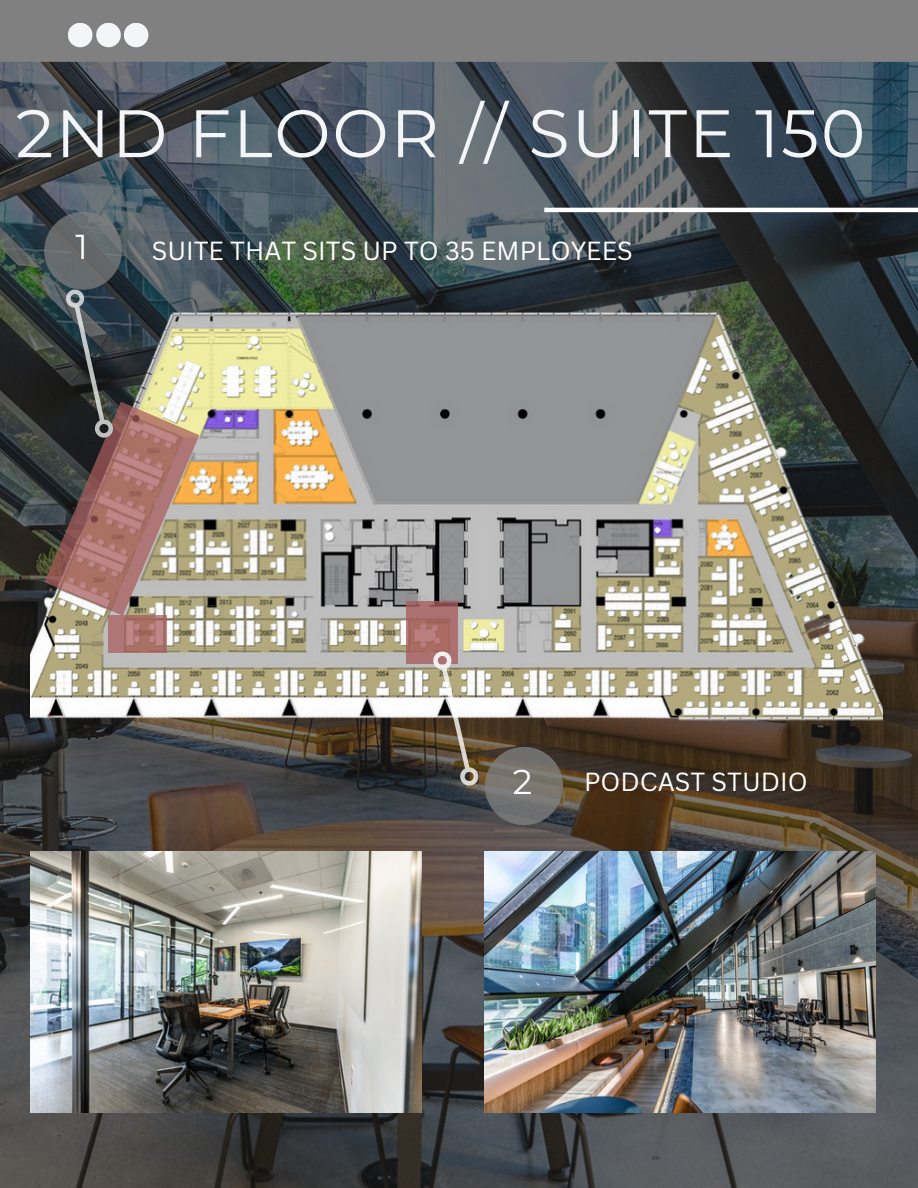
<style>
.page{position:relative;width:918px;height:1188px;background:#fff}
.page>*{position:absolute;margin:0;border:0;box-sizing:border-box;transform-origin:0 0}
.t1{font:67.05px "Montserrat";letter-spacing:.03em;color:#f3f5f9}
.t2{font:34.5px "Montserrat";color:#fff}
.t3{font:25.5px "Canva Sans";color:#fff}
</style>
<div class="page">
<img style="left:0;top:62px;width:918px;height:1126px">
<div style="left:0;top:0;width:918px;height:62px;background:#808080"></div>
<img style="left:30px;top:852px;width:392px;height:261px">
<img style="left:484px;top:852px;width:392px;height:261px">
<div style="left:68px;top:23px;width:25px;height:24px;background:#f3f5f9;border-radius:50%"></div>
<div style="left:96px;top:23px;width:25px;height:24px;background:#f3f5f9;border-radius:50%"></div>
<div style="left:124px;top:23px;width:24px;height:24px;background:#f3f5f9;border-radius:50%"></div>
<img style="left:30px;top:290px;width:853px;height:464px">
<svg style="left:108px;top:616px;width:59px;height:37px"></svg>
<svg style="left:44px;top:286px;width:156px;height:330px"></svg>
<div style="left:44px;top:212px;width:78px;height:78px;background:linear-gradient(to bottom,#6c7073,#62666a);border-radius:50%"></div>
<svg style="left:406px;top:601px;width:51px;height:63px;fill:#ac7070"></svg>
<img style="left:430px;top:648px;width:52px;height:141px">
<div style="left:485px;top:747px;width:78px;height:78px;background:#757371;border-radius:50%"></div>
<hr style="left:544px;top:208px;width:374px;height:4px;background:#fff">
<h1 class="t1" style="left:16px;top:92px;width:851px">2ND FLOOR // SUITE 150</h1>
<h2 class="t2" style="left:75px;top:226px;width:14px">1</h2>
<p class="t3" style="left:152px;top:232px;width:482px">SUITE THAT SITS UP TO 35 EMPLOYEES</p>
<h2 class="t2" style="left:513px;top:761px;width:21px">2</h2>
<p class="t3" style="left:584px;top:764px;width:225px">PODCAST STUDIO</p>
</div>
